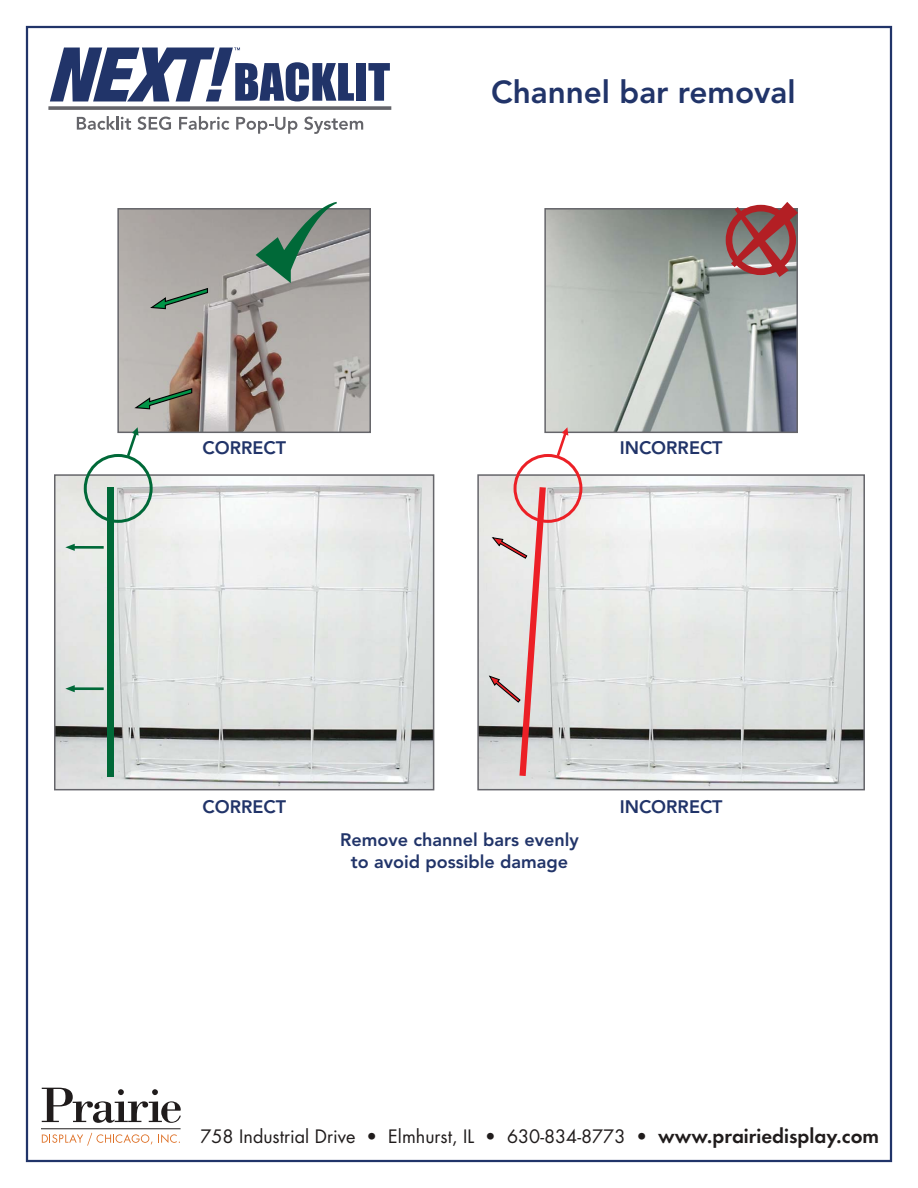
<style>
.page{position:relative;width:918px;height:1188px;background:#fff}
.page>*{position:absolute;margin:0;border:0;box-sizing:border-box;transform-origin:0 0}
.t1{font:800 31.5px "Avenir";color:#213469}
.t2{font:800 18px/21.6px "Avenir";color:#213469;text-align:center}
.t3{font:18px "Futura";color:#201c1c}
.s1{font-family:"Futura Dem Bld";font-size:21px}
</style>
<div class="page">
<img style="left:120px;top:211px;width:248px;height:219px">
<div style="left:117px;top:208px;width:254px;height:225px;border:2px solid #65656a"></div>
<img style="left:547px;top:211px;width:248px;height:219px">
<div style="left:544px;top:208px;width:254px;height:225px;border:2px solid #65656a"></div>
<svg style="left:148px;top:287px;width:61px;height:23px"></svg>
<svg style="left:133px;top:387px;width:60px;height:23px"></svg>
<svg style="left:256px;top:202px;width:81px;height:81px;background:#899c90"></svg>
<svg style="left:726px;top:202px;width:72px;height:75px;background:#9f5f60"></svg>
<img style="left:480px;top:477px;width:382px;height:310px">
<div style="left:477px;top:474px;width:388px;height:316px;border:2px solid #65656a"></div>
<img style="left:57px;top:477px;width:374px;height:310px">
<div style="left:54px;top:474px;width:380px;height:316px;border:2px solid #65656a"></div>
<div style="left:107px;top:487px;width:7px;height:289px;background:#006938"></div>
<svg style="left:65px;top:544px;width:39px;height:7px"></svg>
<svg style="left:127px;top:427px;width:12px;height:29px"></svg>
<svg style="left:557px;top:427px;width:11px;height:29px"></svg>
<svg style="left:65px;top:685px;width:39px;height:7px"></svg>
<svg style="left:489px;top:487px;width:57px;height:289px;background:#dac2c1"></svg>
<div style="left:84px;top:454px;width:69px;height:69px;border:3px solid #006938;border-radius:50%"></div>
<div style="left:514px;top:454px;width:68px;height:69px;border:3px solid #ec2026;border-radius:50%"></div>
<svg style="left:50px;top:48px;width:304px;height:53px"></svg>
<div style="left:356px;top:63px;width:10px;height:38px;background:#213469"></div>
<svg style="left:368px;top:63px;width:22px;height:38px"></svg>
<svg style="left:48px;top:106px;width:343px;height:4px"></svg>
<svg style="left:77px;top:116px;width:38px;height:14px"></svg>
<hr style="left:116px;top:116px;width:3px;height:14px;background:#65656a">
<svg style="left:121px;top:117px;width:10px;height:13px"></svg>
<svg style="left:137px;top:117px;width:34px;height:13px"></svg>
<svg style="left:179px;top:116px;width:50px;height:14px"></svg>
<svg style="left:236px;top:117px;width:61px;height:17px"></svg>
<svg style="left:304px;top:117px;width:59px;height:17px"></svg>
<svg style="left:42px;top:1088px;width:139px;height:35px"></svg>
<svg style="left:42px;top:1133px;width:138px;height:13px"></svg>
<hr style="left:41px;top:1129px;width:140px;height:1px;background:#201c1c">
<p class="t2" style="left:202px;top:437px;width:85px">CORRECT</p>
<h1 class="t1" style="left:491px;top:73px;width:306px">Channel bar removal</h1>
<p class="t2" style="left:620px;top:437px;width:104px">INCORRECT</p>
<p class="t2" style="left:202px;top:796px;width:85px">CORRECT</p>
<p class="t2" style="left:340px;top:829px;width:240px">Remove channel bars evenly to avoid possible damage</p>
<p class="t2" style="left:620px;top:796px;width:104px">INCORRECT</p>
<p class="t3" style="left:200px;top:1126px;width:680px">758 Industrial Drive • Elmhurst, IL • 630-834-8773 • <span class="s1">www.prairiedisplay.com</span></p>
</div>
